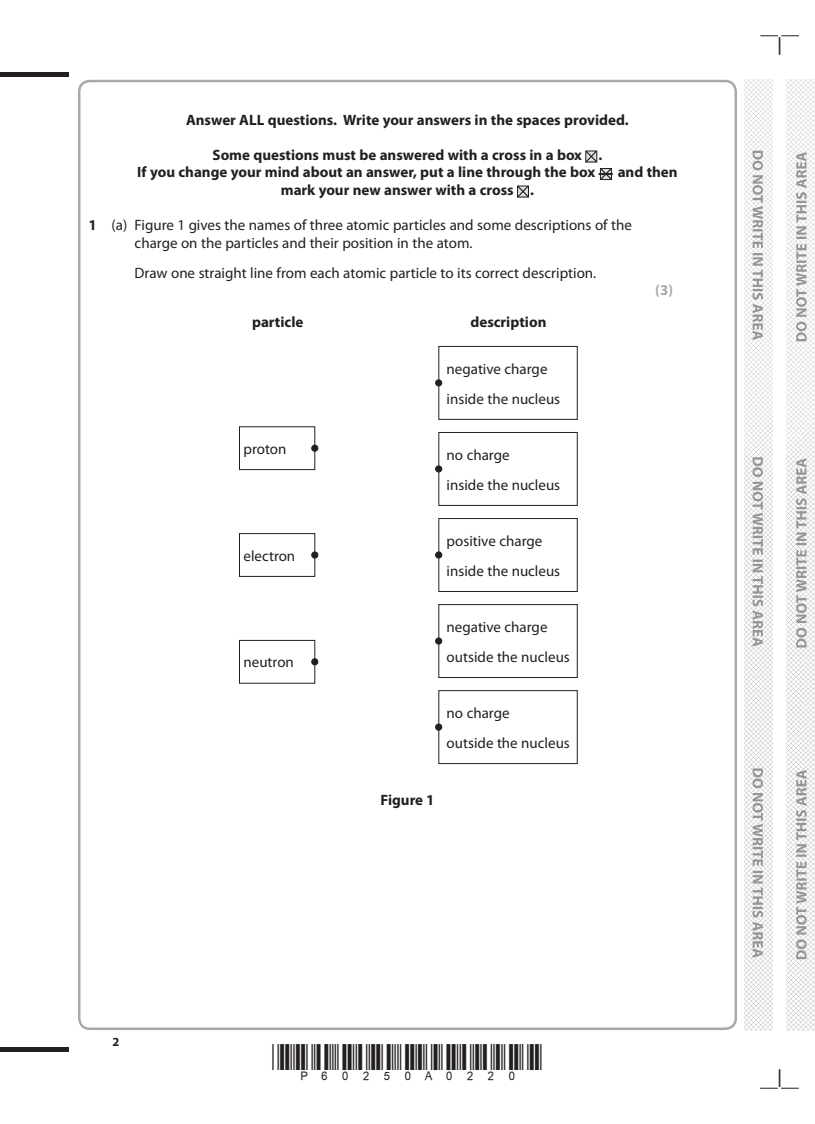
<style>
.page{position:relative;width:815px;height:1124px;background:#fff}
.page>*{position:absolute;margin:0;border:0;box-sizing:border-box;transform-origin:0 0}
.t1{font:15px/30px "Myriad Pro";color:#231f20}
.t2{font:700 15px/17.5px "Myriad Pro";color:#231f20}
.t3{font:700 15px "Myriad Pro";color:#a8a9ad}
.t4{font:700 12.5px "Myriad Pro";color:#231f20}
.s1{font-weight:700}
</style>
<div class="page">
<div style="left:0;top:72px;width:69px;height:5px;background:#231f20"></div>
<hr style="left:0;top:1047px;width:69px;height:4px;background:#231f20">
<svg style="left:760px;top:35px;width:39px;height:20px"></svg>
<svg style="left:760px;top:1069px;width:39px;height:19px"></svg>
<img style="left:744px;top:80px;width:28px;height:949px">
<svg style="left:752px;top:151px;width:11px;height:806px"></svg>
<img style="left:787px;top:80px;width:28px;height:949px">
<svg style="left:796px;top:152px;width:11px;height:806px"></svg>
<svg style="left:585px;top:150px;width:28px;height:30px"></svg>
<svg style="left:517px;top:185px;width:12px;height:13px"></svg>
<div style="left:239px;top:426px;width:76px;height:44px;border:1px solid #231f20"></div>
<div style="left:239px;top:533px;width:76px;height:43px;border:1px solid #231f20"></div>
<div style="left:239px;top:640px;width:76px;height:43px;border:1px solid #231f20"></div>
<svg style="left:312px;top:445px;width:6px;height:6px"></svg>
<div style="left:311px;top:444px;width:7px;height:7px;border:1px solid #231f20;border-radius:50%"></div>
<svg style="left:312px;top:658px;width:6px;height:6px"></svg>
<div style="left:311px;top:658px;width:7px;height:7px;border:1px solid #231f20;border-radius:50%"></div>
<svg style="left:312px;top:552px;width:6px;height:6px"></svg>
<div style="left:311px;top:551px;width:7px;height:7px;border:1px solid #231f20;border-radius:50%"></div>
<div style="left:438px;top:346px;width:140px;height:73px;border:1px solid #231f20"></div>
<div style="left:438px;top:690px;width:140px;height:73px;border:1px solid #231f20"></div>
<div style="left:438px;top:604px;width:140px;height:73px;border:1px solid #231f20"></div>
<div style="left:438px;top:518px;width:140px;height:73px;border:1px solid #231f20"></div>
<div style="left:438px;top:432px;width:140px;height:73px;border:1px solid #231f20"></div>
<svg style="left:436px;top:380px;width:6px;height:6px"></svg>
<div style="left:435px;top:379px;width:7px;height:7px;border:1px solid #231f20;border-radius:50%"></div>
<svg style="left:436px;top:466px;width:6px;height:6px"></svg>
<div style="left:435px;top:465px;width:7px;height:7px;border:1px solid #231f20;border-radius:50%"></div>
<svg style="left:436px;top:552px;width:6px;height:6px"></svg>
<div style="left:435px;top:551px;width:7px;height:7px;border:1px solid #231f20;border-radius:50%"></div>
<svg style="left:436px;top:638px;width:6px;height:6px"></svg>
<div style="left:435px;top:637px;width:7px;height:7px;border:1px solid #231f20;border-radius:50%"></div>
<svg style="left:436px;top:724px;width:6px;height:6px"></svg>
<div style="left:435px;top:723px;width:7px;height:7px;border:1px solid #231f20;border-radius:50%"></div>
<p class="t2" style="left:186px;top:110px;width:444px">Answer ALL questions. Write your answers in the spaces provided.</p>
<p class="t2" style="left:137px;top:146px;width:467px;text-indent:75px">Some questions must be answered with a cross in a box .<br>If you change your mind about an answer, put a line through the box</p>
<p class="t2" style="left:618px;top:163px;width:61px">and then</p>
<p class="t2" style="left:281px;top:181px;width:255px">mark your new answer with a cross .</p>
<p class="t1" style="left:135px;top:216px;width:499px;line-height:17.5px;text-indent:-46px"><span class="s1">1</span> (a) Figure 1 gives the names of three atomic particles and some descriptions of the charge on the particles and their position in the atom.</p>
<p class="t1" style="left:135px;top:257px;width:463px">Draw one straight line from each atomic particle to its correct description.</p>
<p class="t2" style="left:252px;top:313px;width:53px">particle</p>
<p class="t2" style="left:470px;top:313px;width:77px">description</p>
<p class="t1" style="left:244px;top:433px;width:44px">proton</p>
<p class="t1" style="left:244px;top:540px;width:53px">electron</p>
<p class="t1" style="left:244px;top:647px;width:52px">neutron</p>
<p class="t1" style="left:447px;top:353px;width:115px">negative charge inside the nucleus</p>
<p class="t1" style="left:447px;top:439px;width:115px">no charge<br>inside the nucleus</p>
<p class="t1" style="left:447px;top:525px;width:115px">positive charge inside the nucleus</p>
<p class="t1" style="left:447px;top:611px;width:125px">negative charge outside the nucleus</p>
<p class="t1" style="left:447px;top:697px;width:125px">no charge<br>outside the nucleus</p>
<p class="t2" style="left:380px;top:790px;width:56px">Figure 1</p>
<p class="t3" style="left:655px;top:280px;width:20px">(3)</p>
<p class="t4" style="left:112px;top:1033px;width:8px">2</p>
</div>
